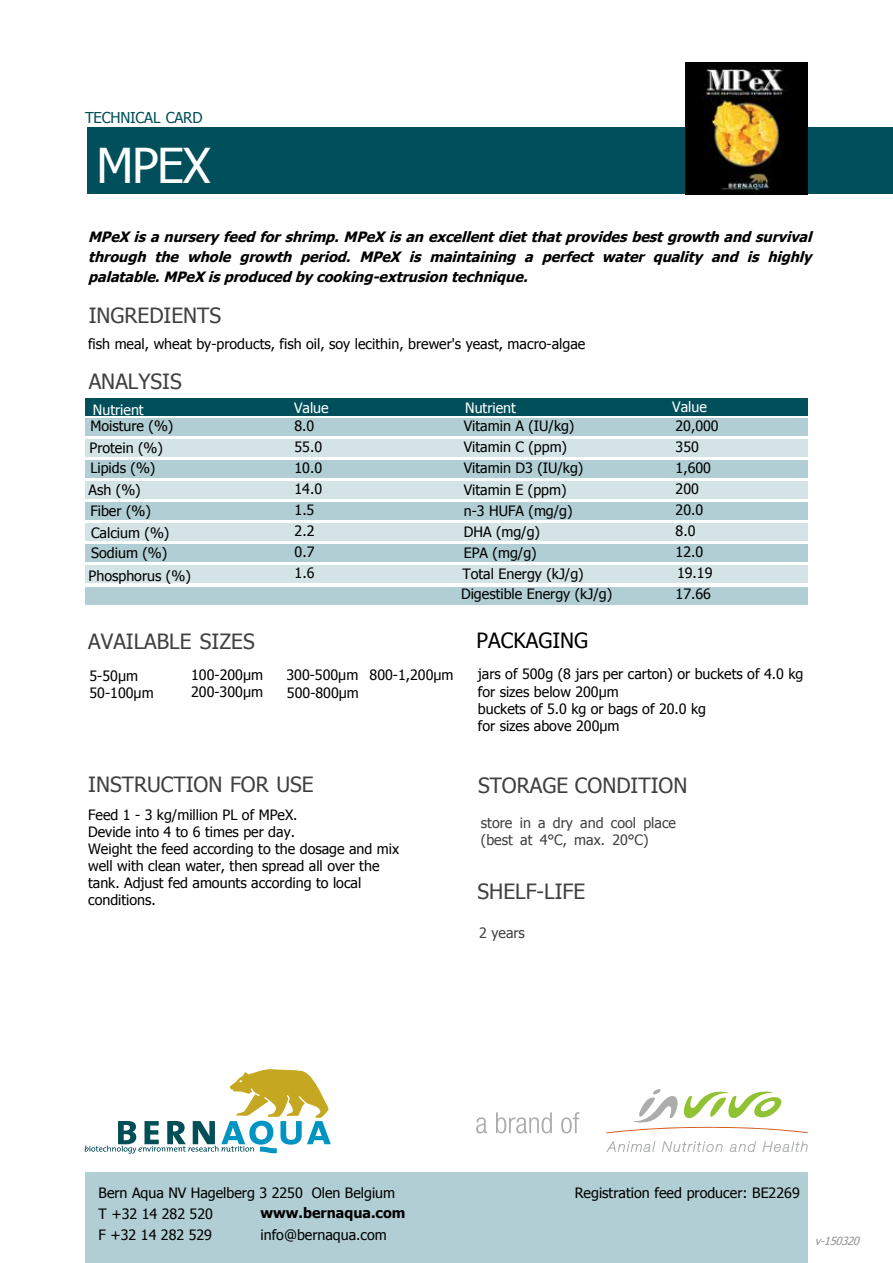
<style>
.page{position:relative;width:893px;height:1263px;background:#fff}
.page>*{position:absolute;margin:0;border:0;box-sizing:border-box;transform-origin:0 0}
.t1{font:48px "Tahoma";color:#fff}
.t2{font:21px "Tahoma";color:#404040}
.t3{font:21px "Tahoma";color:#000}
.t4{font:15px "Tahoma";letter-spacing:-.015em;color:#004f5a}
.t5{font:14.25px/21px "Tahoma";color:#000}
.t6{font:italic 700 14.25px/20px "Tahoma";color:#000}
.t7{font:14.25px/17.1px "Tahoma";color:#404040}
.t8{font:700 14.25px "Tahoma";color:#000}
.t9{font:14.25px "Tahoma";color:#fff}
.t10{font:italic 11.25px "Tahoma";color:#939598}
</style>
<div class="page">
<div style="left:85px;top:398px;width:723px;height:17px;background:#004f5a"></div>
<div style="left:85px;top:418px;width:723px;height:18px;background:#b0ced3"></div>
<div style="left:85px;top:439px;width:723px;height:18px;background:#d3e3e6"></div>
<div style="left:85px;top:460px;width:723px;height:18px;background:#b0ced3"></div>
<div style="left:85px;top:481px;width:723px;height:18px;background:#d3e3e6"></div>
<div style="left:85px;top:502px;width:723px;height:18px;background:#b0ced3"></div>
<div style="left:85px;top:523px;width:723px;height:18px;background:#d3e3e6"></div>
<div style="left:85px;top:544px;width:723px;height:18px;background:#b0ced3"></div>
<div style="left:85px;top:565px;width:723px;height:18px;background:#d3e3e6"></div>
<div style="left:85px;top:587px;width:723px;height:17px;background:#b0ced3"></div>
<div style="left:87px;top:128px;width:806px;height:66px;background:#004f5a"></div>
<img style="left:685px;top:63px;width:123px;height:131px">
<svg style="left:85px;top:1069px;width:246px;height:85px"></svg>
<div style="left:85px;top:1173px;width:723px;height:90px;background:#b0ced3"></div>
<svg style="left:561px;top:1112px;width:18px;height:22px"></svg>
<svg style="left:476px;top:1117px;width:11px;height:16px"></svg>
<svg style="left:496px;top:1112px;width:56px;height:22px"></svg>
<svg style="left:606px;top:1089px;width:202px;height:44px"></svg>
<svg style="left:662px;top:1141px;width:61px;height:11px"></svg>
<svg style="left:762px;top:1141px;width:46px;height:11px"></svg>
<svg style="left:606px;top:1141px;width:49px;height:11px"></svg>
<svg style="left:729px;top:1141px;width:27px;height:11px"></svg>
<p class="t4" style="left:85px;top:107px;width:119px">TECHNICAL CARD</p>
<h1 class="t1" style="left:96px;top:133px;width:116px">MPEX</h1>
<p class="t6" style="left:88px;top:226px;width:730px">MPeX isanursery feedforshrimp.MPeX isan excellentdietthatprovidesbestgrowth andsurvival through the whole growth period. MPeX is maintaining a perfect water quality and is highly palatable.MPeX isproducedby cooking-extrusion technique.</p>
<h2 class="t2" style="left:89px;top:302px;width:134px">INGREDIENTS</h2>
<p class="t5" style="left:88px;top:333px;width:499px">fish meal, wheat by-products, fish oil, soy lecithin, brewer's yeast, macro-algae</p>
<h2 class="t2" style="left:89px;top:368px;width:94px">ANALYSIS</h2>
<p class="t9" style="left:672px;top:397px;width:36px">Value</p>
<p class="t5" style="left:89px;top:415px;width:85px;line-height:21.8px">Moisture (%)<br>Protein (%)</p>
<p class="t5" style="left:89px;top:457px;width:82px">Lipids (%)<br>Ash (%)<br>Fiber (%)<br>Calcium (%)<br>Sodium (%)</p>
<p class="t5" style="left:89px;top:565px;width:104px">Phosphorus (%)</p>
<p class="t5" style="left:295px;top:562px;width:21px">1.6</p>
<p class="t5" style="left:677px;top:562px;width:37px">19.19</p>
<p class="t5" style="left:461px;top:415px;width:153px">Vitamin A (IU/kg)<br>Vitamin C (ppm)<br>Vitamin D3 (IU/kg)<br>Vitamin E (ppm)<br>n-3 HUFA (mg/g)<br>DHA (mg/g)<br>EPA (mg/g)<br>Total Energy (kJ/g)<br>Digestible Energy (kJ/g)</p>
<p class="t5" style="left:294px;top:415px;width:21px">8.0</p>
<p class="t5" style="left:675px;top:415px;width:45px">20,000</p>
<p class="t5" style="left:294px;top:436px;width:29px">55.0</p>
<p class="t5" style="left:675px;top:436px;width:25px">350</p>
<p class="t5" style="left:294px;top:457px;width:29px">10.0</p>
<p class="t5" style="left:676px;top:457px;width:37px">1,600</p>
<p class="t5" style="left:295px;top:478px;width:29px">14.0</p>
<p class="t5" style="left:676px;top:478px;width:25px">200</p>
<p class="t5" style="left:295px;top:499px;width:21px">1.5</p>
<p class="t5" style="left:676px;top:499px;width:29px">20.0</p>
<p class="t5" style="left:295px;top:520px;width:21px">2.2</p>
<p class="t5" style="left:676px;top:520px;width:21px">8.0</p>
<p class="t5" style="left:295px;top:541px;width:21px">0.7</p>
<p class="t5" style="left:676px;top:541px;width:29px">12.0</p>
<p class="t5" style="left:676px;top:583px;width:37px">17.66</p>
<h2 class="t2" style="left:88px;top:627px;width:168px">AVAILABLE SIZES</h2>
<p class="t5" style="left:89px;top:664px;width:50px">5-50µm</p>
<p class="t5" style="left:191px;top:663px;width:73px">100-200µm</p>
<p class="t5" style="left:286px;top:663px;width:73px">300-500µm</p>
<p class="t5" style="left:89px;top:681px;width:66px">50-100µm</p>
<p class="t5" style="left:191px;top:681px;width:73px">200-300µm</p>
<p class="t5" style="left:287px;top:681px;width:73px">500-800µm</p>
<p class="t5" style="left:370px;top:664px;width:86px">800-1,200µm</p>
<h2 class="t2" style="left:88px;top:771px;width:227px">INSTRUCTION FOR USE</h2>
<p class="t5" style="left:88px;top:805px;width:313px;line-height:17.1px">Feed 1 - 3 kg/million PL of MPeX.<br>Devide into 4 to 6 times per day.<br>Weight the feed according to the dosage and mix well with clean water, then spread all over the tank. Adjust fed amounts according to local conditions.</p>
<h2 class="t3" style="left:477px;top:626px;width:113px">PACKAGING</h2>
<p class="t5" style="left:478px;top:665px;width:327px;line-height:17.1px">jars of 500g (8 jars per carton) or buckets of 4.0 kg for sizes below 200µm<br>buckets of 5.0 kg or bags of 20.0 kg<br>for sizes above 200µm</p>
<h2 class="t2" style="left:478px;top:771px;width:211px">STORAGE CONDITION</h2>
<p class="t7" style="left:481px;top:814px;width:197px">store in a dry and cool place (best at 4°C, max. 20°C)</p>
<h2 class="t2" style="left:478px;top:877px;width:109px">SHELF-LIFE</h2>
<p class="t7" style="left:479px;top:923px;width:47px">2 years</p>
<p class="t5" style="left:99px;top:1182px;width:298px">Bern Aqua NV Hagelberg 3 2250 Olen Belgium<br>T +32 14 282 520</p>
<p class="t8" style="left:261px;top:1203px;width:147px">www.bernaqua.com</p>
<p class="t5" style="left:99px;top:1224px;width:115px">F +32 14 282 529</p>
<p class="t5" style="left:261px;top:1224px;width:128px">info@bernaqua.com</p>
<p class="t5" style="left:575px;top:1182px;width:226px">Registration feed producer: BE2269</p>
<p class="t10" style="left:815px;top:1233px;width:50px">v-150320</p>
</div>
